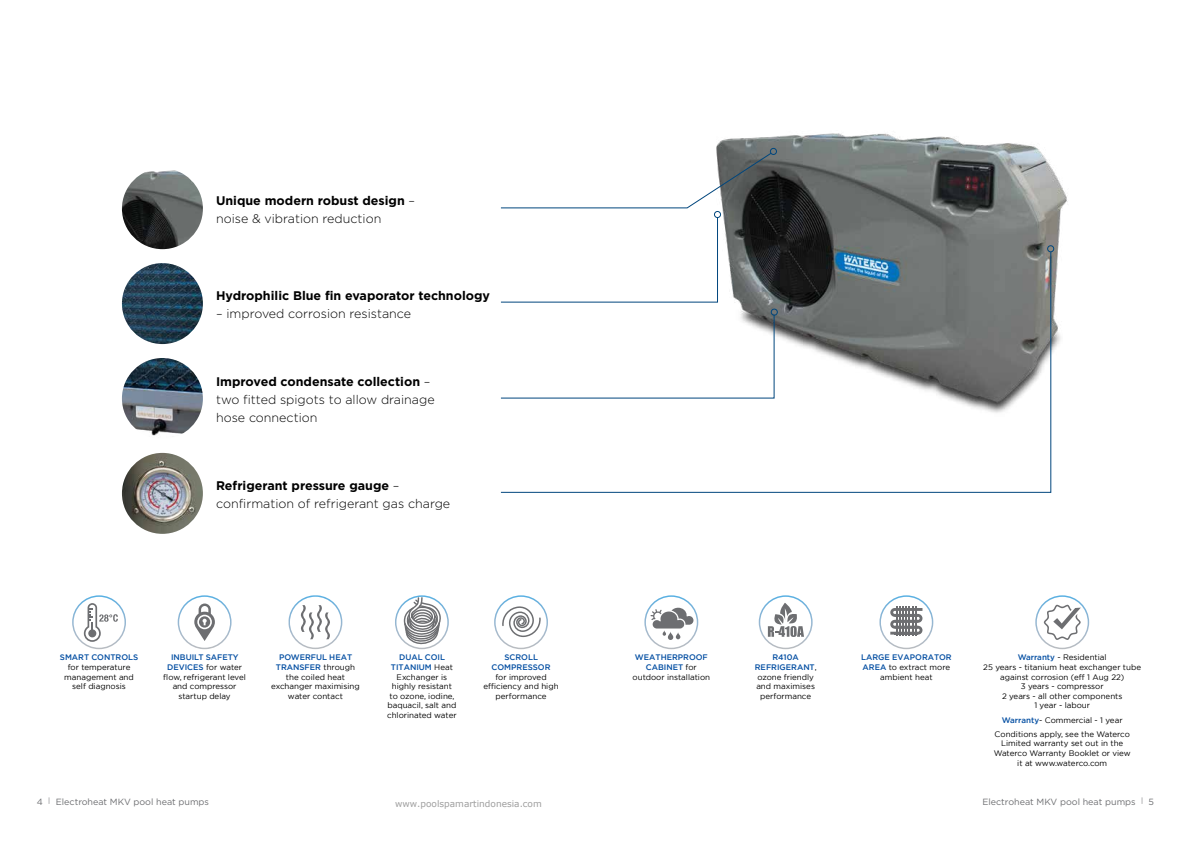
<style>
.page{position:relative;width:1191px;height:842px;background:#fff}
.page>*{position:absolute;margin:0;border:0;box-sizing:border-box;transform-origin:0 0}
.t1{font:300 12.5px/18px "Gotham HTF";color:#000}
.t2{font:700 12.5px "Gotham HTF";color:#000}
.t3{font:9px "Gotham HTF";color:#6d6e71}
.t4{font:8px/9.6px "Gotham";color:#000;text-align:center}
.t5{font:500 8px/9.6px "Gotham";color:#034ea2;text-align:center}
.s1{font-weight:700}
.s2{font-weight:500;color:#034ea2}
</style>
<div class="page">
<img style="left:714px;top:133px;width:354px;height:343px">
<svg style="left:288px;top:595px;width:54px;height:54px"></svg>
<svg style="left:178px;top:595px;width:53px;height:54px"></svg>
<svg style="left:72px;top:595px;width:54px;height:54px"></svg>
<svg style="left:879px;top:595px;width:54px;height:54px"></svg>
<svg style="left:494px;top:595px;width:54px;height:54px"></svg>
<svg style="left:395px;top:595px;width:54px;height:54px"></svg>
<svg style="left:1035px;top:595px;width:54px;height:54px"></svg>
<svg style="left:758px;top:595px;width:54px;height:54px"></svg>
<svg style="left:644px;top:595px;width:54px;height:54px"></svg>
<img style="left:122px;top:168px;width:81px;height:81px;border-radius:40px">
<img style="left:122px;top:453px;width:81px;height:81px;border-radius:40px">
<img style="left:122px;top:358px;width:81px;height:81px;border-radius:40px">
<img style="left:122px;top:263px;width:81px;height:81px;border-radius:40px">
<div style="left:770px;top:148px;width:7px;height:7px;border:1px solid #00467d;border-radius:50%"></div>
<div style="left:1047px;top:245px;width:7px;height:7px;border:1px solid #00467d;border-radius:50%"></div>
<svg style="left:500px;top:252px;width:551px;height:241px"></svg>
<svg style="left:500px;top:314px;width:274px;height:85px"></svg>
<div style="left:714px;top:211px;width:7px;height:7px;border:1px solid #00467d;border-radius:50%"></div>
<svg style="left:500px;top:217px;width:218px;height:86px"></svg>
<svg style="left:500px;top:153px;width:271px;height:55px"></svg>
<h1 class="t1" style="left:216px;top:191px;width:201px"><span class="s1">Unique modern robust design</span> – noise &amp; vibration reduction</h1>
<h1 class="t2" style="left:216px;top:288px;width:275px">Hydrophilic Blue fin evaporator technology</h1>
<h1 class="t1" style="left:216px;top:304px;width:196px">– improved corrosion resistance</h1>
<h1 class="t1" style="left:216px;top:372px;width:220px"><span class="s1">Improved condensate collection</span> – two fitted spigots to allow drainage hose connection</h1>
<h1 class="t1" style="left:216px;top:476px;width:236px"><span class="s1">Refrigerant pressure gauge</span> – confirmation of refrigerant gas charge</h1>
<p class="t4" style="left:387px;top:653px;width:71px"><span class="s2">DUAL COIL<br>TITANIUM</span> Heat<br>Exchanger is highly resistant to ozone, iodine, baquacil, salt and chlorinated water</p>
<p class="t4" style="left:983px;top:653px;width:159px"><span class="s2">Warranty</span> - Residential<br>25 years - titanium heat exchanger tube against corrosion (eff 1 Aug 22)<br>3 years - compressor<br>2 years - all other components<br>1 year - labour</p>
<p class="t4" style="left:994px;top:712px;width:137px;line-height:14.1px"><span class="s2">Warranty</span>- Commercial - 1 year<br>Conditions apply, see the Waterco</p>
<p class="t4" style="left:993px;top:738px;width:138px">Limited warranty set out in the<br>Waterco Warranty Booklet or view it at www.waterco.com</p>
<p class="t5" style="left:60px;top:653px;width:80px">SMART CONTROLS</p>
<p class="t4" style="left:64px;top:662px;width:71px">for temperature management and self diagnosis</p>
<p class="t4" style="left:861px;top:653px;width:92px"><span class="s2">LARGE EVAPORATOR<br>AREA</span> to extract more ambient heat</p>
<p class="t4" style="left:271px;top:653px;width:90px"><span class="s2">POWERFUL HEAT<br>TRANSFER</span> through the coiled heat exchanger maximising water contact</p>
<p class="t5" style="left:491px;top:653px;width:60px">SCROLL<br>COMPRESSOR</p>
<p class="t4" style="left:483px;top:672px;width:77px">for improved efficiency and high performance</p>
<p class="t4" style="left:632px;top:653px;width:79px"><span class="s2">WEATHERPROOF<br>CABINET</span> for outdoor installation</p>
<p class="t4" style="left:755px;top:653px;width:63px"><span class="s2">R410A<br>REFRIGERANT</span>, ozone friendly and maximises performance</p>
<p class="t4" style="left:163px;top:653px;width:84px"><span class="s2">INBUILT SAFETY<br>DEVICES</span> for water flow, refrigerant level and compressor startup delay</p>
<p class="t3" style="left:37px;top:796px;width:174px">4 <sup>|</sup> Electroheat MKV pool heat pumps</p>
<p class="t3" style="left:982px;top:796px;width:162px">Electroheat MKV pool heat pumps <sup>|</sup></p>
<p class="t3" style="left:1148px;top:796px;width:7px">5</p>
</div>
